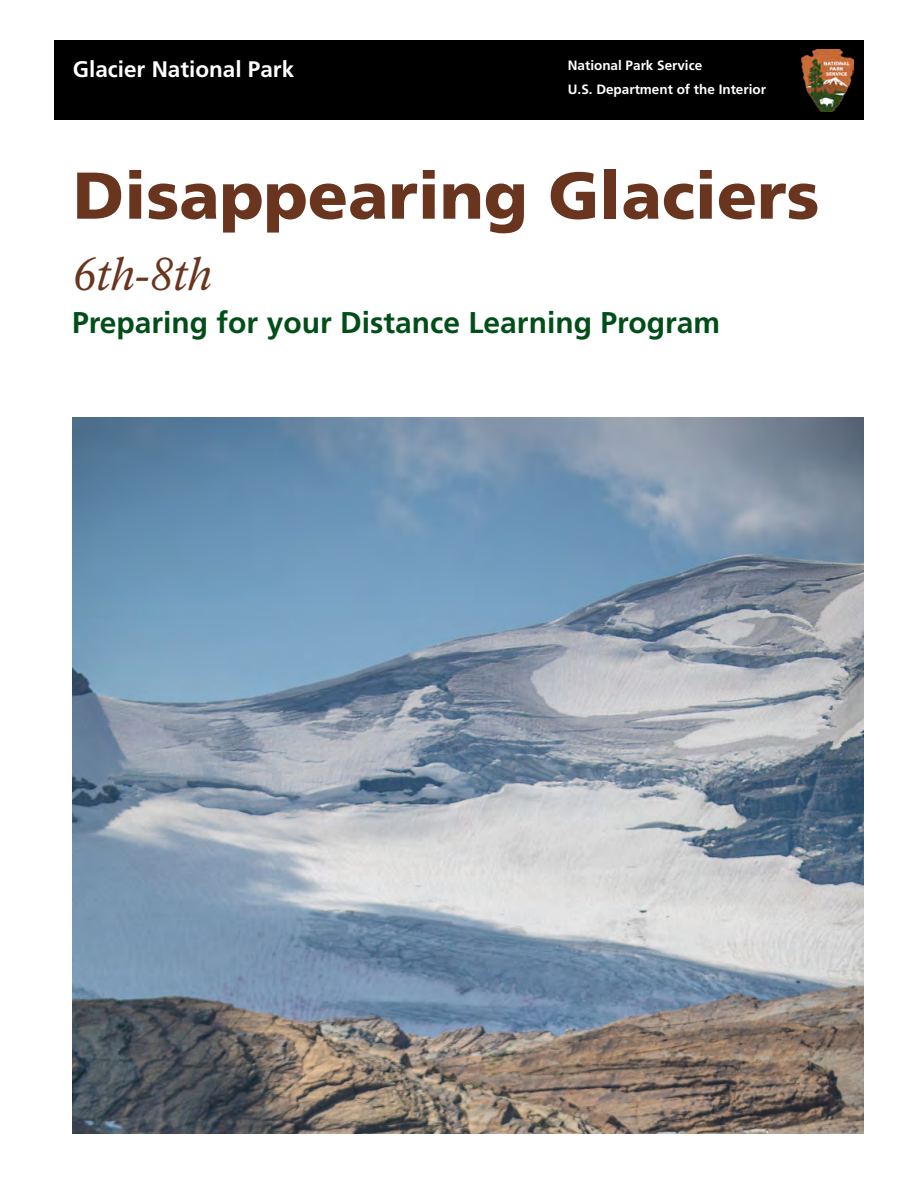
<style>
.page{position:relative;width:918px;height:1188px;background:#fff}
.page>*{position:absolute;margin:0;border:0;box-sizing:border-box;transform-origin:0 0}
.Title_Page_Header{font:900 66px "Frutiger LT Std";color:#69351e}
.Tltle_Page_Sub-heade{font:italic 45px "NPS Rawlinson OT";color:#69351e}
.Section_Header{font:700 30px "Frutiger LT Std";color:#014e19}
.t1{font:700 22.5px "Frutiger LT Std";color:#fff}
.t2{font:700 13.5px "Frutiger LT Std";color:#fff}
</style>
<div class="page">
<div style="left:54px;top:40px;width:810px;height:80px;background:#000"></div>
<img style="left:802px;top:49px;width:52px;height:63px">
<img style="left:73px;top:418px;width:791px;height:716px">
<p class="t1" style="left:73px;top:56px;width:223px">Glacier National Park</p>
<p class="t2" style="left:568px;top:57px;width:136px">National Park Service</p>
<p class="t2" style="left:568px;top:81px;width:200px">U.S. Department of the Interior</p>
<p class="Title_Page_Header" style="left:73px;top:156px;width:748px">Disappearing Glaciers</p>
<p class="Tltle_Page_Sub-heade" style="left:73px;top:249px;width:141px">6th-8th</p>
<p class="Section_Header" style="left:72px;top:305px;width:649px">Preparing for your Distance Learning Program</p>
</div>
